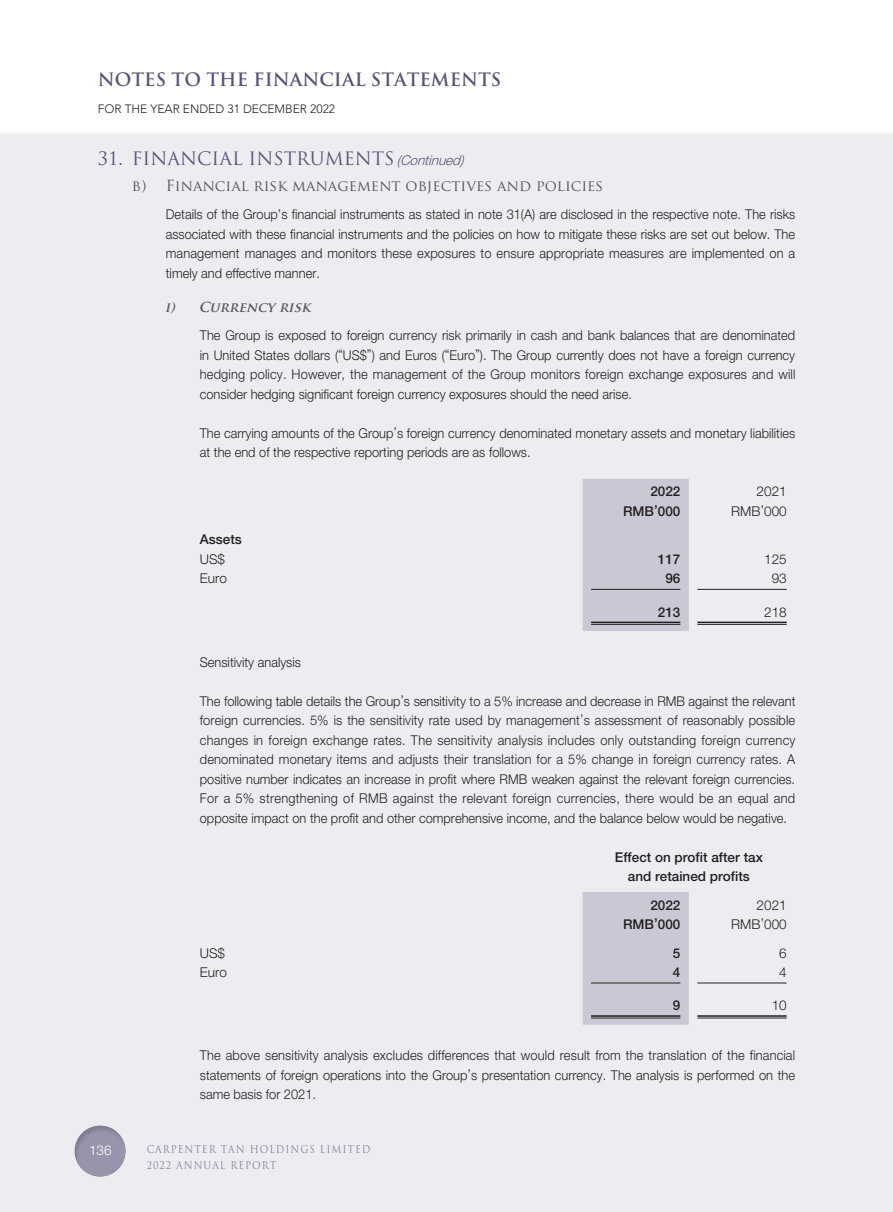
<style>
.page{position:relative;width:893px;height:1212px;background:#fff}
.page>*{position:absolute;margin:0;border:0;box-sizing:border-box;transform-origin:0 0}
.t1{font:18px "Trajan Pro";color:#565478}
.t2{font:700 18px "Trajan Pro";color:#565478}
.t3{font:15px "Trajan Pro";color:#57585a}
.t4{font:300 13.5px/19.5px "Helvetica Neue LT Std";color:#231f20;text-align:justify;scale:.95 1}
.t5{font:500 13.5px/19.5px "Helvetica Neue LT Std";color:#231f20;text-align:center}
.t6{font:300 13.5px "Helvetica Neue LT Std";color:#231f20}
.t7{font:italic 700 13.5px "Trajan Pro";color:#57585a}
.t8{font:300 13.5px "Helvetica Neue LT Std";color:#fff}
.t9{font:300 12px "Avenir LT Std";color:#231f20}
.t10{font:10.5px/16px "Trajan Pro";letter-spacing:.1em;color:#86839f;scale:.9 1}
.s1{font-family:"Helvetica Neue LT Std";font-weight:300;font-style:italic;font-size:13.5px}
</style>
<div class="page">
<div style="left:0;top:136px;width:893px;height:1076px;background:#efecf1"></div>
<div style="left:61px;top:1113px;width:79px;height:65px;background:#57585a;opacity:.25"></div>
<div style="left:583px;top:479px;width:106px;height:152px;background:#cbc8d5"></div>
<hr style="left:591px;top:589px;width:89px;height:1px;background:#231f20">
<hr style="left:697px;top:589px;width:90px;height:1px;background:#231f20">
<hr style="left:591px;top:622px;width:89px;height:1px;background:#231f20">
<hr style="left:591px;top:624px;width:89px;height:1px;background:#231f20">
<hr style="left:697px;top:622px;width:90px;height:1px;background:#231f20">
<hr style="left:697px;top:624px;width:90px;height:1px;background:#231f20">
<div style="left:583px;top:892px;width:106px;height:133px;background:#cbc8d5"></div>
<hr style="left:591px;top:982px;width:89px;height:1px;background:#231f20">
<hr style="left:697px;top:982px;width:90px;height:1px;background:#231f20">
<hr style="left:591px;top:1015px;width:89px;height:2px;background:#231f20">
<hr style="left:591px;top:1018px;width:89px;height:1px;background:#231f20">
<hr style="left:697px;top:1015px;width:90px;height:2px;background:#231f20">
<hr style="left:697px;top:1018px;width:90px;height:1px;background:#231f20">
<h1 class="t2" style="left:98px;top:69px;width:405px">NOTES TO THE FINANCIAL STATEMENTS</h1>
<p class="t9" style="left:98px;top:102px;width:239px">FOR THE YEAR ENDED 31 DECEMBER 2022</p>
<h1 class="t1" style="left:98px;top:147px;width:368px">31. FINANCIAL INSTRUMENTS <span class="s1">(Continued)</span></h1>
<p class="t3" style="left:132px;top:176px;width:473px">b) Financial risk management objectives and policies</p>
<p class="t4" style="left:166px;top:205px;width:664px">Details of the Group’s financial instruments as stated in note 31(A) are disclosed in the respective note. The risks associated with these financial instruments and the policies on how to mitigate these risks are set out below. The management manages and monitors these exposures to ensure appropriate measures are implemented on a timely and effective manner.</p>
<p class="t7" style="left:165px;top:299px;width:147px">I) CURRENCY RISK</p>
<p class="t4" style="left:200px;top:326px;width:628px">The Group is exposed to foreign currency risk primarily in cash and bank balances that are denominated in United States dollars (“US$”) and Euros (“Euro”). The Group currently does not have a foreign currency hedging policy. However, the management of the Group monitors foreign exchange exposures and will consider hedging significant foreign currency exposures should the need arise.</p>
<p class="t4" style="left:200px;top:423px;width:628px">The carrying amounts of the Group’s foreign currency denominated monetary assets and monetary liabilities at the end of the respective reporting periods are as follows.</p>
<p class="t5" style="left:650px;top:482px;width:32px">2022</p>
<p class="t6" style="left:757px;top:483px;width:32px">2021</p>
<p class="t5" style="left:623px;top:501px;width:59px">RMB’000</p>
<p class="t6" style="left:731px;top:503px;width:57px">RMB’000</p>
<p class="t5" style="left:200px;top:530px;width:44px">Assets</p>
<p class="t6" style="left:200px;top:551px;width:27px">US$</p>
<p class="t5" style="left:658px;top:549px;width:24px">117</p>
<p class="t6" style="left:764px;top:551px;width:24px">125</p>
<p class="t6" style="left:200px;top:570px;width:29px">Euro</p>
<p class="t5" style="left:665px;top:569px;width:17px">96</p>
<p class="t6" style="left:772px;top:570px;width:17px">93</p>
<p class="t5" style="left:658px;top:602px;width:24px">213</p>
<p class="t6" style="left:764px;top:603px;width:24px">218</p>
<p class="t4" style="left:200px;top:652px;width:108px">Sensitivity analysis</p>
<p class="t4" style="left:200px;top:691px;width:628px">The following table details the Group’s sensitivity to a 5% increase and decrease in RMB against the relevant foreign currencies. 5% is the sensitivity rate used by management’s assessment of reasonably possible changes in foreign exchange rates. The sensitivity analysis includes only outstanding foreign currency denominated monetary items and adjusts their translation for a 5% change in foreign currency rates. A positive number indicates an increase in profit where RMB weaken against the relevant foreign currencies.<br>For a 5% strengthening of RMB against the relevant foreign currencies, there would be an equal and opposite impact on the profit and other comprehensive income, and the balance below would be negative.</p>
<p class="t5" style="left:615px;top:847px;width:150px">Effect on profit after tax and retained profits</p>
<p class="t5" style="left:650px;top:895px;width:32px">2022</p>
<p class="t6" style="left:757px;top:896px;width:32px">2021</p>
<p class="t5" style="left:623px;top:914px;width:59px">RMB’000</p>
<p class="t6" style="left:731px;top:916px;width:57px">RMB’000</p>
<p class="t6" style="left:200px;top:944px;width:27px">US$</p>
<p class="t5" style="left:673px;top:943px;width:9px">5</p>
<p class="t6" style="left:779px;top:944px;width:9px">6</p>
<p class="t6" style="left:200px;top:964px;width:29px">Euro</p>
<p class="t5" style="left:673px;top:962px;width:9px">4</p>
<p class="t6" style="left:779px;top:964px;width:9px">4</p>
<p class="t5" style="left:673px;top:995px;width:9px">9</p>
<p class="t6" style="left:772px;top:997px;width:17px">10</p>
<p class="t4" style="left:200px;top:1045px;width:628px">The above sensitivity analysis excludes differences that would result from the translation of the financial statements of foreign operations into the Group’s presentation currency. The analysis is performed on the same basis for 2021.</p>
<p class="t8" style="left:89px;top:1142px;width:24px">136</p>
<p class="t10" style="left:147px;top:1141px;width:250px">CARPENTER TAN HOLDINGS LIMITED<br>2022 ANNUAL REPORT</p>
</div>
